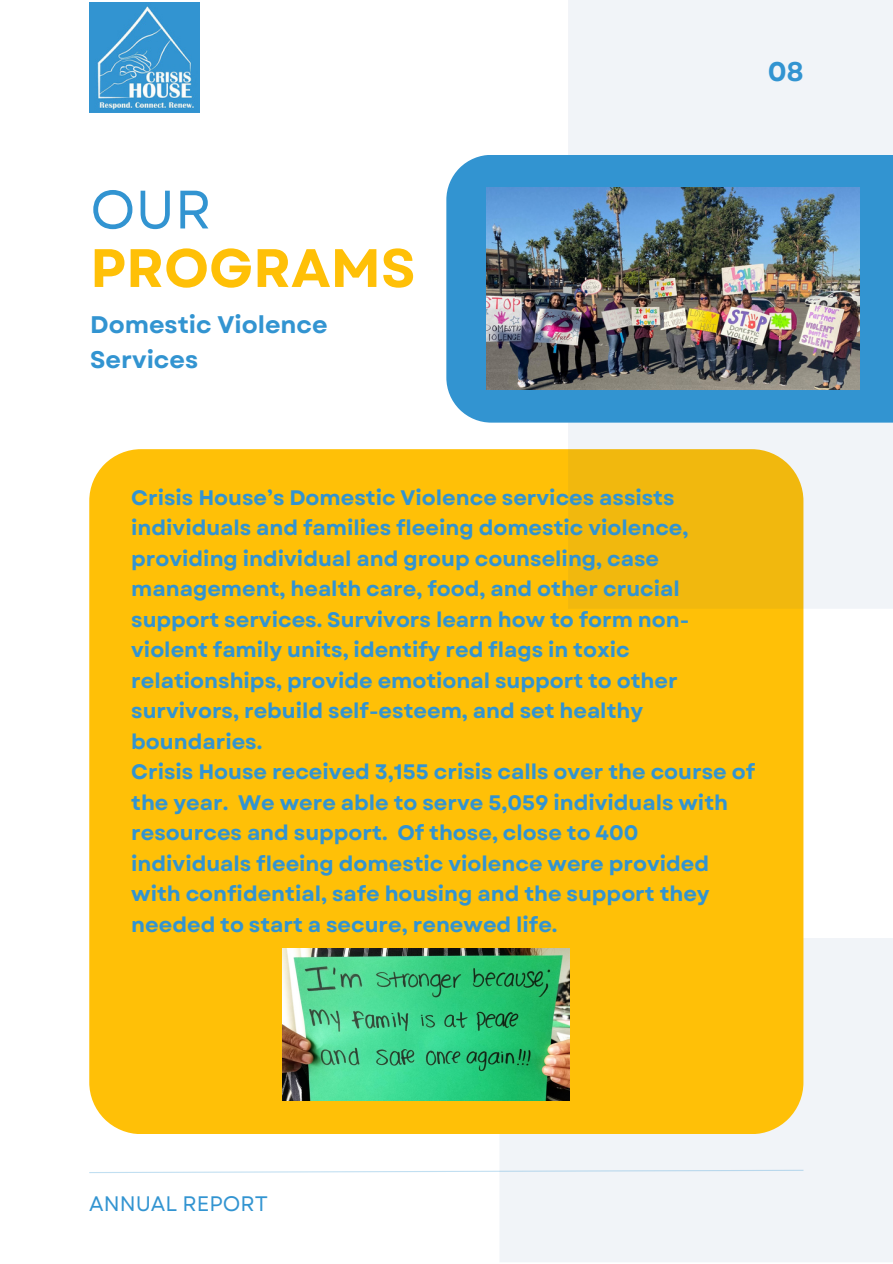
<style>
.page{position:relative;width:893px;height:1264px;background:#fff}
.page>*{position:absolute;margin:0;border:0;box-sizing:border-box;transform-origin:0 0}
.t1{font:700 54px/58.5px "Garet";color:#ffc007}
.t2{font:700 27px "Garet";color:#3294d1}
.t3{font:700 24px "Garet";color:#3294d1}
.t4{font:700 21px/30.5px "Garet";color:#3294d1}
.t5{font:21px "Garet";color:#3294d1}
.s1{font-weight:400;color:#3294d1}
</style>
<div class="page">
<div style="left:499px;top:937px;width:393px;height:325px;background:#f1f4f8"></div>
<svg style="left:89px;top:1169px;width:715px;height:4px"></svg>
<div style="left:89px;top:449px;width:714px;height:685px;background:#ffc007"></div>
<svg style="left:568px;top:0;width:324px;height:608px;fill:#f1f4f8"></svg>
<div style="left:446px;top:155px;width:446px;height:267px;background:#3294d1"></div>
<img style="left:89px;top:2px;width:110px;height:111px">
<img style="left:486px;top:188px;width:373px;height:201px">
<img style="left:282px;top:948px;width:287px;height:152px">
<p class="t1" style="left:90px;top:180px;width:327px"><span class="s1">OUR<br></span>PROGRAMS</p>
<p class="t3" style="left:90px;top:308px;width:239px">Domestic Violence</p>
<p class="t3" style="left:90px;top:342px;width:110px">Services</p>
<p class="t2" style="left:767px;top:52px;width:37px">08</p>
<p class="t4" style="left:131px;top:482px;width:559px">Crisis House’s Domestic Violence services assists individuals and families fleeing domestic violence, providing individual and group counseling, case management, health care, food, and other crucial support services. Survivors learn how to form non&shy;violent family units, identify red flags in toxic relationships, provide emotional support to other survivors, rebuild self-esteem, and set healthy boundaries.</p>
<p class="t4" style="left:131px;top:756px;width:625px">Crisis House received 3,155 crisis calls over the course of the year. We were able to serve 5,059 individuals with resources and support. Of those, close to 400 individuals fleeing domestic violence were provided with confidential, safe housing and the support they needed to start a secure, renewed life.</p>
<p class="t5" style="left:89px;top:1188px;width:180px">ANNUAL REPORT</p>
</div>
